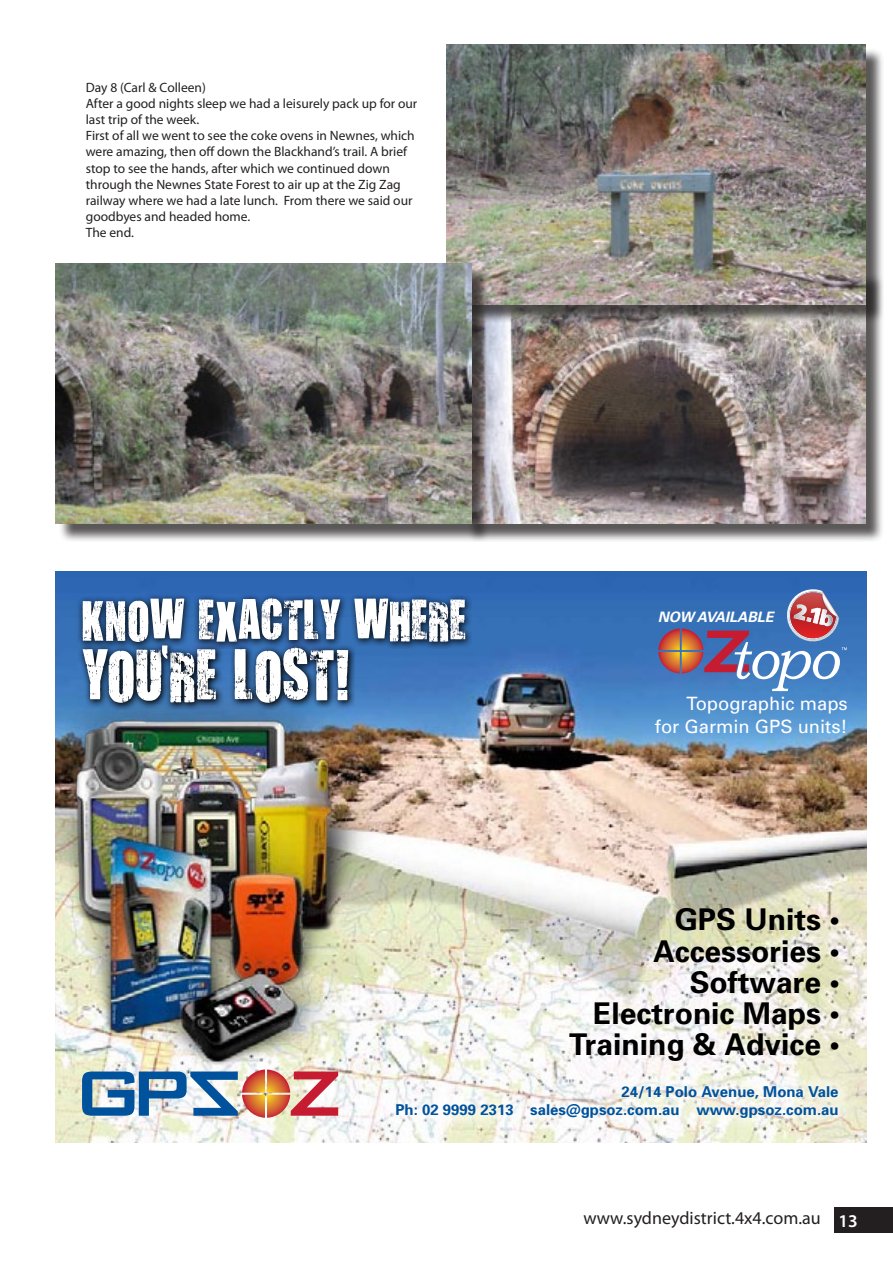
<style>
.page{position:relative;width:893px;height:1263px;background:#fff}
.page>*{position:absolute;margin:0;border:0;box-sizing:border-box;transform-origin:0 0}
.t1{font:700 30px/31.3px "Univers";color:#000;text-align:right}
.t2{font:18.3px/22px "Univers";color:#fff;text-align:right}
.t3{font:18px "Myriad Pro";color:#231f20}
.t4{font:700 15px/18px "Univers";color:#00529c;text-align:right}
.t5{font:italic 700 14.4px "Univers LT Std";color:#fff}
.t6{font:13.5px/16.2px "Myriad Pro";color:#231f20}
.s1{font-weight:600;color:#fff}
</style>
<div class="page">
<div style="left:466px;top:272px;width:418px;height:270px;background:#231f20;opacity:.75"></div>
<img style="left:490px;top:323px;width:375px;height:200px">
<div style="left:449px;top:47px;width:435px;height:276px;background:#231f20;opacity:.75"></div>
<img style="left:446px;top:45px;width:419px;height:259px">
<div style="left:58px;top:266px;width:432px;height:276px;background:#231f20;opacity:.75"></div>
<img style="left:56px;top:264px;width:416px;height:259px">
<img style="left:56px;top:571px;width:810px;height:571px">
<svg style="left:383px;top:1072px;width:465px;height:55px"></svg>
<img style="left:82px;top:1079px;width:256px;height:39px">
<img style="left:56px;top:677px;width:447px;height:402px">
<svg style="left:658px;top:589px;width:189px;height:102px;background:#6878a7"></svg>
<div style="left:75px;top:591px;width:397px;height:58px;background:#000;opacity:.83"></div>
<svg style="left:75px;top:640px;width:280px;height:69px;background:#3a6fa6"></svg>
<svg style="left:83px;top:598px;width:382px;height:105px"></svg>
<div style="left:834px;top:1208px;width:59px;height:25px;background:#231f20"></div>
<p class="t6" style="left:86px;top:79px;width:122px">Day 8 (Carl &amp; Colleen)</p>
<p class="t6" style="left:86px;top:95px;width:333px">After a good nights sleep we had a leisurely pack up for our last trip of the week.</p>
<p class="t6" style="left:86px;top:127px;width:330px">First of all we went to see the coke ovens in Newnes, which were amazing, then off down the Blackhand’s trail. A brief stop to see the hands, after which we continued down through the Newnes State Forest to air up at the Zig Zag railway where we had a late lunch. From there we said our goodbyes and headed home.</p>
<p class="t6" style="left:86px;top:225px;width:50px">The end.</p>
<p class="t5" style="left:658px;top:608px;width:118px">NOW AVAILABLE</p>
<p class="t2" style="left:655px;top:693px;width:194px">Topographic maps<br>for Garmin GPS units!</p>
<p class="t1" style="left:569px;top:903px;width:272px">GPS Units •<br>Accessories •<br>Software •<br>Electronic Maps •<br>Training &amp; Advice •</p>
<p class="t4" style="left:395px;top:1082px;width:445px">24/14 Polo Avenue, Mona Vale<br>Ph: 02 9999 2313 sales@gpsoz.com.au www.gpsoz.com.au</p>
<h3 class="t3" style="left:583px;top:1207px;width:276px">www.sydneydistrict.4x4.com.au <span class="s1">13</span></h3>
</div>
